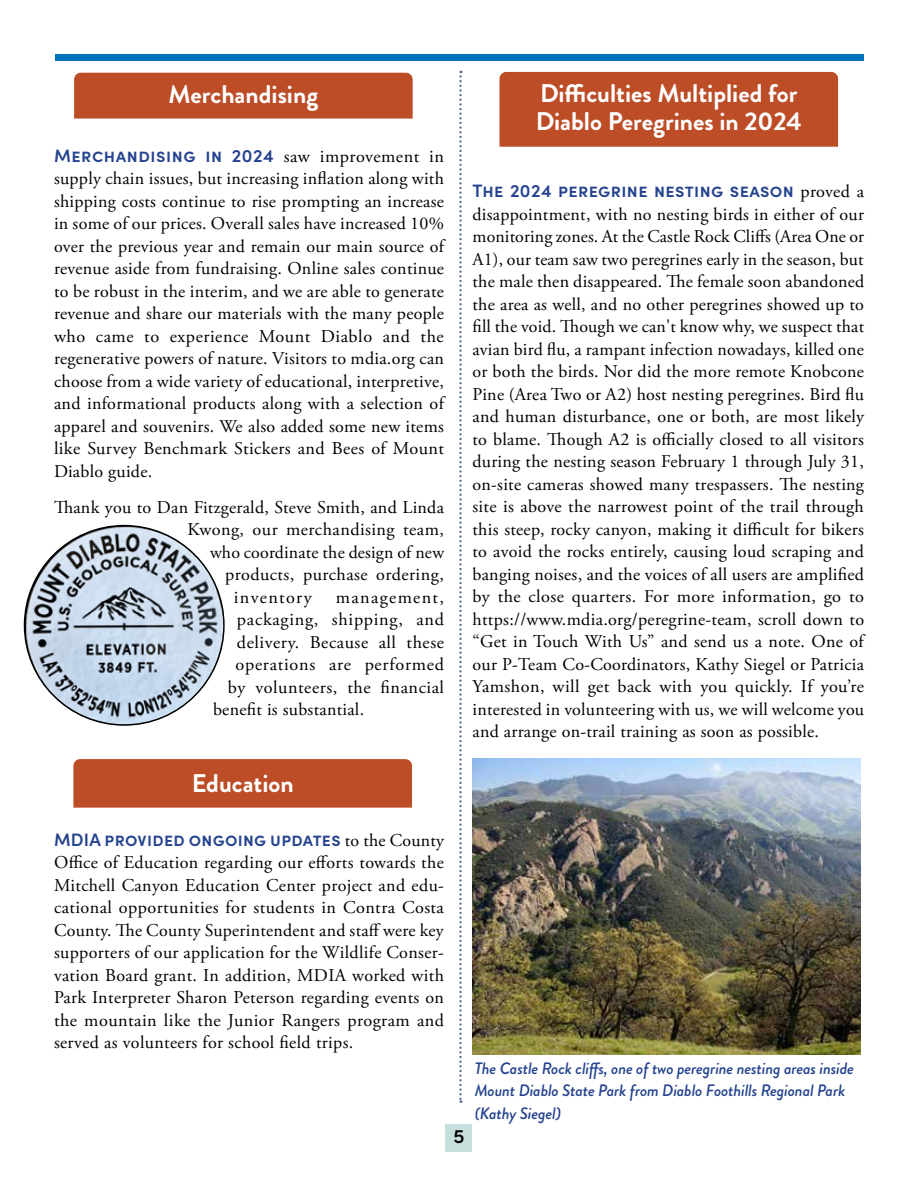
<style>
.page{position:relative;width:918px;height:1188px;background:#fff}
.page>*{position:absolute;margin:0;border:0;box-sizing:border-box;transform-origin:0 0}
.t1{font:700 25.5px/28.2px "Brandon Grotesque";color:#fff}
.t2{font:600 19.5px "Sofia Pro";color:#000}
.t3{font:18px/22.5px "Adobe Garamond Pro";letter-spacing:.02em;color:#000;text-align:justify}
.t4{font:600 18px "Sofia Pro";letter-spacing:.02em;color:#24428e}
.t5{font:18px "Adobe Garamond Pro";letter-spacing:.04em;color:#000}
.t6{font:18px "Adobe Garamond Pro";letter-spacing:.07em;color:#000}
.t7{font:italic 500 16.5px/22.5px "Brandon Grotesque";letter-spacing:-.01em;color:#24428e}
.s1{font-family:"Adobe Garamond Pro";font-weight:400;color:#000}
</style>
<div class="page">
<div style="left:446px;top:1124px;width:26px;height:28px;background:#c5e0dc"></div>
<div style="left:55px;top:54px;width:809px;height:6px;background:#0073bb"></div>
<div style="left:74px;top:73px;width:339px;height:46px;background:#bd4d27"></div>
<div style="left:73px;top:759px;width:339px;height:49px;background:#bd4d27"></div>
<svg style="left:459px;top:71px;width:3px;height:1032px"></svg>
<img style="left:472px;top:758px;width:389px;height:296px">
<div style="left:500px;top:72px;width:338px;height:75px;background:#bd4d27"></div>
<img style="left:25px;top:526px;width:199px;height:199px;border-radius:100px">
<h1 class="t1" style="left:169px;top:80px;width:151px">Merchandising</h1>
<p class="t4" style="left:54px;top:142px;width:392px">Merchandising in 2024 <span class="s1">saw improvement in</span></p>
<p class="t3" style="left:54px;top:168px;width:392px">supply chain issues, but increasing inflation along with shipping costs continue to rise prompting an increase in some of our prices. Overall sales have increased 10% over the previous year and remain our main source of revenue aside from fundraising. Online sales continue to be robust in the interim, and we are able to generate revenue and share our materials with the many people who came to experience Mount Diablo and the regenerative powers of nature. Visitors to mdia.org can choose from a wide variety of educational, interpretive, and informational products along with a selection of apparel and souvenirs. We also added some new items like Survey Benchmark Stickers and Bees of Mount Diablo guide.</p>
<p class="t3" style="left:54px;top:496px;width:392px">Thank you to Dan Fitzgerald, Steve Smith, and Linda</p>
<p class="t3" style="left:188px;top:519px;width:258px">Kwong, our merchandising team,</p>
<p class="t3" style="left:210px;top:541px;width:236px">who coordinate the design of new</p>
<p class="t3" style="left:225px;top:564px;width:220px">products, purchase ordering,</p>
<p class="t6" style="left:234px;top:586px;width:79px">inventory</p>
<p class="t6" style="left:336px;top:586px;width:110px">management,</p>
<p class="t5" style="left:237px;top:609px;width:209px">packaging, shipping, and</p>
<p class="t3" style="left:237px;top:631px;width:209px">delivery. Because all these</p>
<p class="t5" style="left:235px;top:654px;width:210px">operations are performed</p>
<p class="t3" style="left:228px;top:676px;width:218px">by volunteers, the financial</p>
<p class="t3" style="left:213px;top:699px;width:153px">benefit is substantial.</p>
<h1 class="t1" style="left:192px;top:769px;width:103px">Education</h1>
<h1 class="t1" style="left:536px;top:80px;width:268px">Difficulties Multiplied for<br>Diablo Peregrines in 2024</h1>
<p class="t4" style="left:472px;top:178px;width:393px">The 2024 peregrine nesting season <span class="s1">proved a</span></p>
<p class="t3" style="left:472px;top:204px;width:393px">disappointment, with no nesting birds in either of our monitoring zones. At the Castle Rock Cliffs (Area One or A1), our team saw two peregrines early in the season, but the male then disappeared. The female soon abandoned the area as well, and no other peregrines showed up to fill the void. Though we can't know why, we suspect that avian bird flu, a rampant infection nowadays, killed one or both the birds. Nor did the more remote Knobcone Pine (Area Two or A2) host nesting peregrines. Bird flu and human disturbance, one or both, are most likely to blame. Though A2 is officially closed to all visitors during the nesting season February 1 through July 31, on-site cameras showed many trespassers. The nesting site is above the narrowest point of the trail through this steep, rocky canyon, making it difficult for bikers to avoid the rocks entirely, causing loud scraping and banging noises, and the voices of all users are amplified by the close quarters. For more information, go to https://www.mdia.org/peregrine-team, scroll down to “Get in Touch With Us” and send us a note. One of our P-Team Co-Coordinators, Kathy Siegel or Patricia Yamshon, will get back with you quickly. If you’re interested in volunteering with us, we will welcome you and arrange on-trail training as soon as possible.</p>
<p class="t4" style="left:54px;top:826px;width:392px">MDIA provided ongoing updates <span class="s1">to the County</span></p>
<p class="t3" style="left:54px;top:852px;width:392px">Office of Education regarding our efforts towards the Mitchell Canyon Education Center project and edu&shy;cational opportunities for students in Contra Costa County. The County Superintendent and staff were key supporters of our application for the Wildlife Conser&shy;vation Board grant. In addition, MDIA worked with Park Interpreter Sharon Peterson regarding events on the mountain like the Junior Rangers program and served as volunteers for school field trips.</p>
<p class="t2" style="left:453px;top:1121px;width:13px">5</p>
<p class="t7" style="left:475px;top:1057px;width:381px">The Castle Rock cliffs, one of two peregrine nesting areas inside<br>Mount Diablo State Park from Diablo Foothills Regional Park (Kathy Siegel)</p>
</div>
